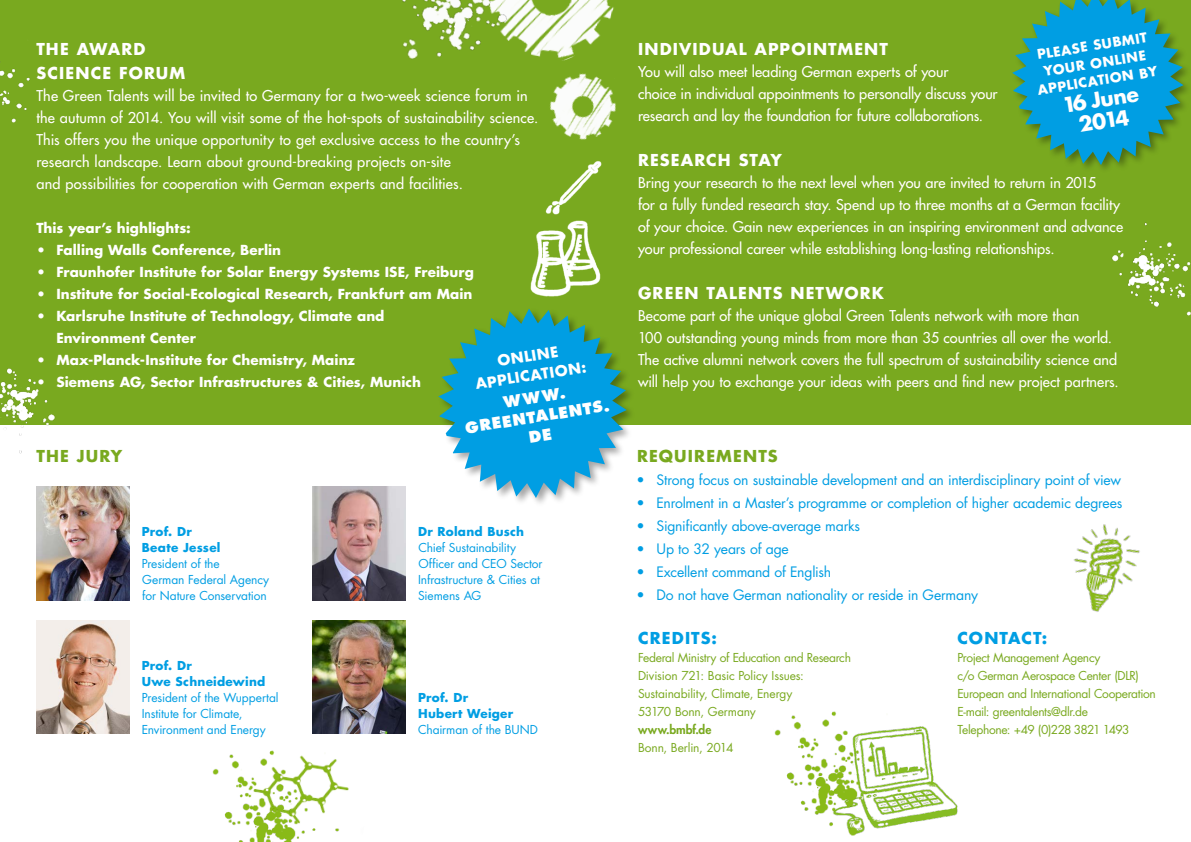
<style>
.page{position:relative;width:1191px;height:842px;background:#fff}
.page>*{position:absolute;margin:0;border:0;box-sizing:border-box;transform-origin:0 0}
.t1{font:700 20.4px/21.9px "Futura";color:#fff;text-align:center}
.t2{font:700 16px/24px "Futura";letter-spacing:.07em;color:#fff}
.t3{font:700 16px "Futura";letter-spacing:.075em;color:#79a91f}
.t4{font:700 16px "Futura";letter-spacing:.065em;color:#009ee3}
.t5{font:800 15.3px/19.2px "Futura";color:#fff;text-align:center}
.t6{font:14.5px/22px "Futura";color:#fff}
.t7{font:700 14.4px/19.2px "Futura";color:#fff;text-align:center}
.t8{font:14px "Futura";letter-spacing:-.015em;color:#009ee3}
.t9{font:700 13.5px/22px "Futura";letter-spacing:.005em;color:#fff}
.t10{font:700 13.1px/17.5px "Futura";color:#fff;text-align:center}
.t11{font:12px/18px "Futura";letter-spacing:-.025em;color:#79a91f}
.t12{font:12px/16px "Futura";letter-spacing:-.01em;color:#009ee3}
.t13{font:700 12px/16px "Futura";letter-spacing:.02em;color:#009ee3}
.t14{font:12px "Futura";letter-spacing:-.05em;color:#79a91f}
.t15{font:800 12px "Futura";letter-spacing:-.005em;color:#79a91f}
</style>
<div class="page">
<div style="left:0;top:0;width:1191px;height:425px;background:#79a91f"></div>
<img style="left:548px;top:0;width:66px;height:45px">
<img style="left:548px;top:45px;width:68px;height:95px">
<img style="left:402px;top:0;width:146px;height:59px">
<img style="left:0;top:62px;width:30px;height:61px">
<img style="left:0;top:368px;width:55px;height:86px">
<img style="left:530px;top:161px;width:72px;height:136px">
<img style="left:1112px;top:222px;width:79px;height:94px">
<img style="left:906px;top:726px;width:52px;height:97px">
<img style="left:1073px;top:524px;width:67px;height:88px">
<img style="left:212px;top:719px;width:133px;height:123px">
<svg style="left:1012px;top:0;width:171px;height:165px"></svg>
<div style="left:437px;top:307px;width:199px;height:200px;background:#000;opacity:.35"></div>
<svg style="left:438px;top:308px;width:188px;height:190px"></svg>
<img style="left:774px;top:711px;width:132px;height:125px">
<img style="left:37px;top:487px;width:93px;height:113px">
<img style="left:313px;top:487px;width:93px;height:113px">
<img style="left:37px;top:620px;width:93px;height:113px">
<img style="left:313px;top:620px;width:93px;height:113px">
<p class="t2" style="left:36px;top:37px;width:150px">THE AWARD<br>SCIENCE FORUM</p>
<p class="t6" style="left:36px;top:85px;width:503px">The Green Talents will be invited to Germany for a two-week science forum in the autumn of 2014. You will visit some of the hot-spots of sustainability science.<br>This offers you the unique opportunity to get exclusive access to the country’s research landscape. Learn about ground-breaking projects on-site<br>and possibilities for cooperation with German experts and facilities.</p>
<p class="t9" style="left:36px;top:217px;width:156px">This year’s highlights:</p>
<p class="t9" style="left:36px;top:239px;width:246px">• Falling Walls Conference, Berlin</p>
<p class="t9" style="left:36px;top:261px;width:439px">• Fraunhofer Institute for Solar Energy Systems ISE, Freiburg</p>
<p class="t9" style="left:36px;top:283px;width:437px">• Institute for Social-Ecological Research, Frankfurt am Main</p>
<p class="t9" style="left:56px;top:305px;width:329px;text-indent:-20px">• Karlsruhe Institute of Technology, Climate and<br>Environment Center</p>
<p class="t9" style="left:36px;top:349px;width:320px">• Max-Planck-Institute for Chemistry, Mainz</p>
<p class="t9" style="left:36px;top:371px;width:386px">• Siemens AG, Sector Infrastructures &amp; Cities, Munich</p>
<p class="t7" style="left:471px;top:355px;width:114px;rotate:-9deg">ONLINE<br>APPLICATION:</p>
<p class="t5" style="left:461px;top:400px;width:148px;rotate:-9deg">WWW.<br>GREENTALENTS.<br>DE</p>
<h2 class="t3" style="left:37px;top:445px;width:87px">THE JURY</h2>
<p class="t13" style="left:142px;top:523px;width:80px">Prof. Dr<br>Beate Jessel</p>
<p class="t12" style="left:142px;top:556px;width:129px">President of the<br>German Federal Agency for Nature Conservation</p>
<p class="t13" style="left:418px;top:523px;width:107px">Dr Roland Busch</p>
<p class="t12" style="left:418px;top:540px;width:126px">Chief Sustainability<br>Officer and CEO Sector<br>Infrastructure &amp; Cities at<br>Siemens AG</p>
<p class="t13" style="left:142px;top:657px;width:125px">Prof. Dr<br>Uwe Schneidewind</p>
<p class="t12" style="left:142px;top:689px;width:138px">President of the Wuppertal<br>Institute for Climate,<br>Environment and Energy</p>
<p class="t13" style="left:418px;top:689px;width:97px">Prof. Dr<br>Hubert Weiger</p>
<p class="t12" style="left:418px;top:721px;width:121px">Chairman of the BUND</p>
<p class="t10" style="left:1031px;top:46px;width:122px;rotate:-9deg">PLEASE SUBMIT<br>YOUR ONLINE<br>APPLICATION BY</p>
<p class="t2" style="left:638px;top:37px;width:251px">INDIVIDUAL APPOINTMENT</p>
<p class="t6" style="left:638px;top:61px;width:361px">You will also meet leading German experts of your<br>choice in individual appointments to personally discuss your research and lay the foundation for future collaborations.</p>
<p class="t2" style="left:638px;top:148px;width:145px">RESEARCH STAY</p>
<p class="t6" style="left:638px;top:172px;width:486px">Bring your research to the next level when you are invited to return in 2015<br>for a fully funded research stay. Spend up to three months at a German facility of your choice. Gain new experiences in an inspiring environment and advance your professional career while establishing long-lasting relationships.</p>
<p class="t2" style="left:638px;top:281px;width:247px">GREEN TALENTS NETWORK</p>
<p class="t6" style="left:638px;top:305px;width:482px">Become part of the unique global Green Talents network with more than<br>100 outstanding young minds from more than 35 countries all over the world.<br>The active alumni network covers the full spectrum of sustainability science and will help you to exchange your ideas with peers and find new project partners.</p>
<h1 class="t1" style="left:1060px;top:94px;width:78px;rotate:-9deg">16 June<br>2014</h1>
<h2 class="t3" style="left:637px;top:445px;width:142px">REQUIREMENTS</h2>
<p class="t8" style="left:636px;top:471px;width:486px">• Strong focus on sustainable development and an interdisciplinary point of view</p>
<p class="t8" style="left:636px;top:494px;width:487px">• Enrolment in a Master’s programme or completion of higher academic degrees</p>
<p class="t8" style="left:636px;top:517px;width:225px">• Significantly above-average marks</p>
<p class="t8" style="left:636px;top:540px;width:154px">• Up to 32 years of age</p>
<p class="t8" style="left:636px;top:563px;width:196px">• Excellent command of English</p>
<p class="t8" style="left:636px;top:586px;width:343px">• Do not have German nationality or reside in Germany</p>
<h2 class="t4" style="left:638px;top:626px;width:80px">CREDITS:</h2>
<h2 class="t4" style="left:957px;top:626px;width:91px">CONTACT:</h2>
<p class="t11" style="left:638px;top:648px;width:214px">Federal Ministry of Education and Research</p>
<p class="t11" style="left:638px;top:666px;width:167px">Division 721: Basic Policy Issues:<br>Sustainability, Climate, Energy</p>
<p class="t11" style="left:638px;top:702px;width:119px">53170 Bonn, Germany</p>
<p class="t15" style="left:638px;top:721px;width:75px">www.bmbf.de</p>
<p class="t11" style="left:638px;top:738px;width:97px">Bonn, Berlin, 2014</p>
<p class="t11" style="left:957px;top:648px;width:145px">Project Management Agency</p>
<p class="t11" style="left:957px;top:666px;width:183px">c/o German Aerospace Center (DLR)</p>
<p class="t11" style="left:957px;top:684px;width:200px">European and International Cooperation</p>
<p class="t11" style="left:957px;top:702px;width:132px">E-mail: greentalents@dlr.de</p>
<p class="t14" style="left:957px;top:721px;width:174px">Telephone: +49 (0)228 3821 1493</p>
</div>
